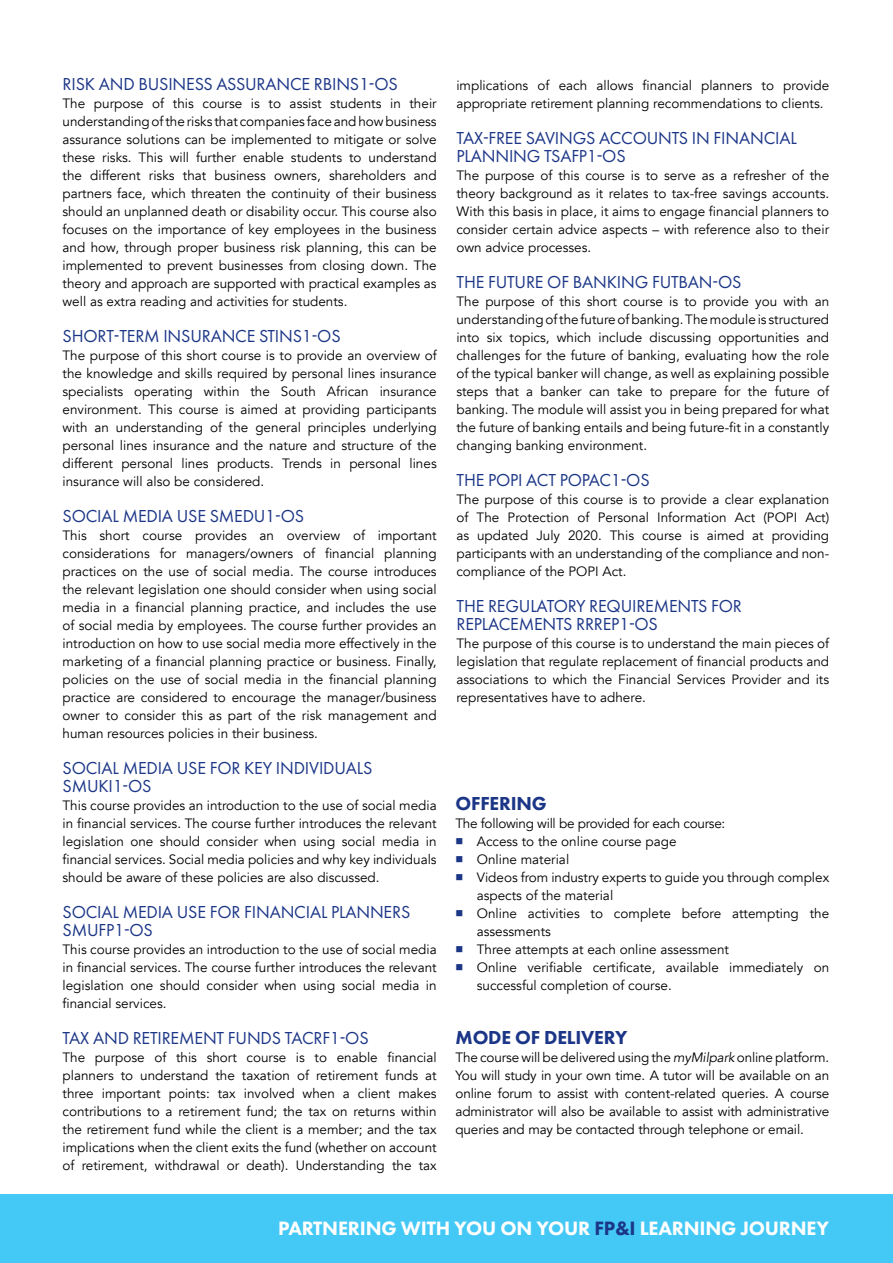
<style>
.page{position:relative;width:893px;height:1263px;background:#fff}
.page>*{position:absolute;margin:0;border:0;box-sizing:border-box;transform-origin:0 0}
.t1{font:800 20.1px "Futura PT";letter-spacing:-.01em;color:#fff}
.t2{font:800 19.5px "Futura PT";letter-spacing:-.01em;color:#1c3687}
.t3{font:18px/18px "Futura PT";letter-spacing:-.01em;color:#1c3687}
.t4{font:13.5px/18px "Avenir";color:#000;text-align:justify}
.t5{font:13.5px "Avenir";letter-spacing:-.02em;color:#000}
.s1{color:#1c3687}
.s2{font-style:italic}
</style>
<div class="page">
<div style="left:0;top:1195px;width:893px;height:68px;background:#44c8f5"></div>
<h3 class="t3" style="left:63px;top:75px;width:337px">RISK AND BUSINESS ASSURANCE RBINS1-OS</h3>
<p class="t4" style="left:63px;top:95px;width:376px">The purpose of this course is to assist students in their understanding of the risks that companies face and how business assurance solutions can be implemented to mitigate or solve these risks. This will further enable students to understand the different risks that business owners, shareholders and partners face, which threaten the continuity of their business should an unplanned death or disability occur. This course also focuses on the importance of key employees in the business and how, through proper business risk planning, this can be implemented to prevent businesses from closing down. The theory and approach are supported with practical examples as well as extra reading and activities for students.</p>
<h3 class="t3" style="left:63px;top:327px;width:280px">SHORT-TERM INSURANCE STINS1-OS</h3>
<p class="t4" style="left:63px;top:347px;width:376px">The purpose of this short course is to provide an overview of the knowledge and skills required by personal lines insurance specialists operating within the South African insurance environment. This course is aimed at providing participants with an understanding of the general principles underlying personal lines insurance and the nature and structure of the different personal lines products. Trends in personal lines insurance will also be considered.</p>
<h3 class="t3" style="left:63px;top:507px;width:243px">SOCIAL MEDIA USE SMEDU1-OS</h3>
<p class="t4" style="left:63px;top:527px;width:376px">This short course provides an overview of important considerations for managers/owners of financial planning practices on the use of social media. The course introduces the relevant legislation one should consider when using social media in a financial planning practice, and includes the use of social media by employees. The course further provides an introduction on how to use social media more effectively in the marketing of a financial planning practice or business. Finally, policies on the use of social media in the financial planning practice are considered to encourage the manager/business owner to consider this as part of the risk management and human resources policies in their business.</p>
<h3 class="t3" style="left:63px;top:759px;width:311px">SOCIAL MEDIA USE FOR KEY INDIVIDUALS<br>SMUKI1-OS</h3>
<p class="t4" style="left:63px;top:797px;width:376px">This course provides an introduction to the use of social media in financial services. The course further introduces the relevant legislation one should consider when using social media in financial services. Social media policies and why key individuals should be aware of these policies are also discussed.</p>
<h3 class="t3" style="left:63px;top:903px;width:349px">SOCIAL MEDIA USE FOR FINANCIAL PLANNERS<br>SMUFP1-OS</h3>
<p class="t4" style="left:63px;top:941px;width:376px">This course provides an introduction to the use of social media in financial services. The course further introduces the relevant legislation one should consider when using social media in financial services.</p>
<h3 class="t3" style="left:63px;top:1029px;width:308px">TAX AND RETIREMENT FUNDS TACRF1-OS</h3>
<p class="t4" style="left:63px;top:1049px;width:376px">The purpose of this short course is to enable financial planners to understand the taxation of retirement funds at three important points: tax involved when a client makes contributions to a retirement fund; the tax on returns within the retirement fund while the client is a member; and the tax implications when the client exits the fund (whether on account of retirement, withdrawal or death). Understanding the tax</p>
<p class="t4" style="left:456px;top:77px;width:374px">implications of each allows financial planners to provide appropriate retirement planning recommendations to clients.</p>
<h3 class="t3" style="left:456px;top:129px;width:342px">TAX-FREE SAVINGS ACCOUNTS IN FINANCIAL<br>PLANNING TSAFP1-OS</h3>
<p class="t4" style="left:456px;top:167px;width:374px">The purpose of this course is to serve as a refresher of the theory background as it relates to tax-free savings accounts.<br>With this basis in place, it aims to engage financial planners to consider certain advice aspects – with reference also to their own advice processes.</p>
<h3 class="t3" style="left:456px;top:273px;width:286px">THE FUTURE OF BANKING FUTBAN-OS</h3>
<p class="t4" style="left:456px;top:293px;width:374px">The purpose of this short course is to provide you with an understanding of the future of banking. The module is structured into six topics, which include discussing opportunities and challenges for the future of banking, evaluating how the role of the typical banker will change, as well as explaining possible steps that a banker can take to prepare for the future of banking. The module will assist you in being prepared for what the future of banking entails and being future-fit in a constantly changing banking environment.</p>
<h3 class="t3" style="left:456px;top:471px;width:195px">THE POPI ACT POPAC1-OS</h3>
<p class="t4" style="left:456px;top:491px;width:374px">The purpose of this course is to provide a clear explanation of The Protection of Personal Information Act (POPI Act) as updated July 2020. This course is aimed at providing participants with an understanding of the compliance and non&shy;compliance of the POPI Act.</p>
<h3 class="t3" style="left:456px;top:597px;width:287px">THE REGULATORY REQUIREMENTS FOR<br>REPLACEMENTS RRREP1-OS</h3>
<p class="t4" style="left:456px;top:635px;width:374px">The purpose of this course is to understand the main pieces of legislation that regulate replacement of financial products and associations to which the Financial Services Provider and its representatives have to adhere.</p>
<h2 class="t2" style="left:456px;top:791px;width:93px">OFFERING</h2>
<p class="t5" style="left:455px;top:815px;width:271px">The following will be provided for each course:</p>
<p class="t4" style="left:455px;top:833px;width:223px"><span class="s1">■</span> Access to the online course page</p>
<p class="t4" style="left:455px;top:851px;width:115px"><span class="s1">■</span> Online material</p>
<p class="t4" style="left:477px;top:869px;width:354px;text-indent:-21px"><span class="s1">■</span> Videos from industry experts to guide you through complex aspects of the material</p>
<p class="t4" style="left:477px;top:905px;width:354px;text-indent:-21px"><span class="s1">■</span> Online activities to complete before attempting the assessments</p>
<p class="t4" style="left:455px;top:941px;width:275px"><span class="s1">■</span> Three attempts at each online assessment</p>
<p class="t4" style="left:477px;top:959px;width:354px;text-indent:-21px"><span class="s1">■</span> Online verifiable certificate, available immediately on successful completion of course.</p>
<h2 class="t2" style="left:456px;top:1025px;width:173px">MODE OF DELIVERY</h2>
<p class="t4" style="left:455px;top:1049px;width:375px">The course will be delivered using the <span class="s2">myMilpark</span> online platform.<br>You will study in your own time. A tutor will be available on an online forum to assist with content-related queries. A course administrator will also be available to assist with administrative queries and may be contacted through telephone or email.</p>
<h1 class="t1" style="left:278px;top:1215px;width:552px">PARTNERING WITH YOU ON YOUR <span class="s1">FP&amp;I</span> LEARNING JOURNEY</h1>
</div>
